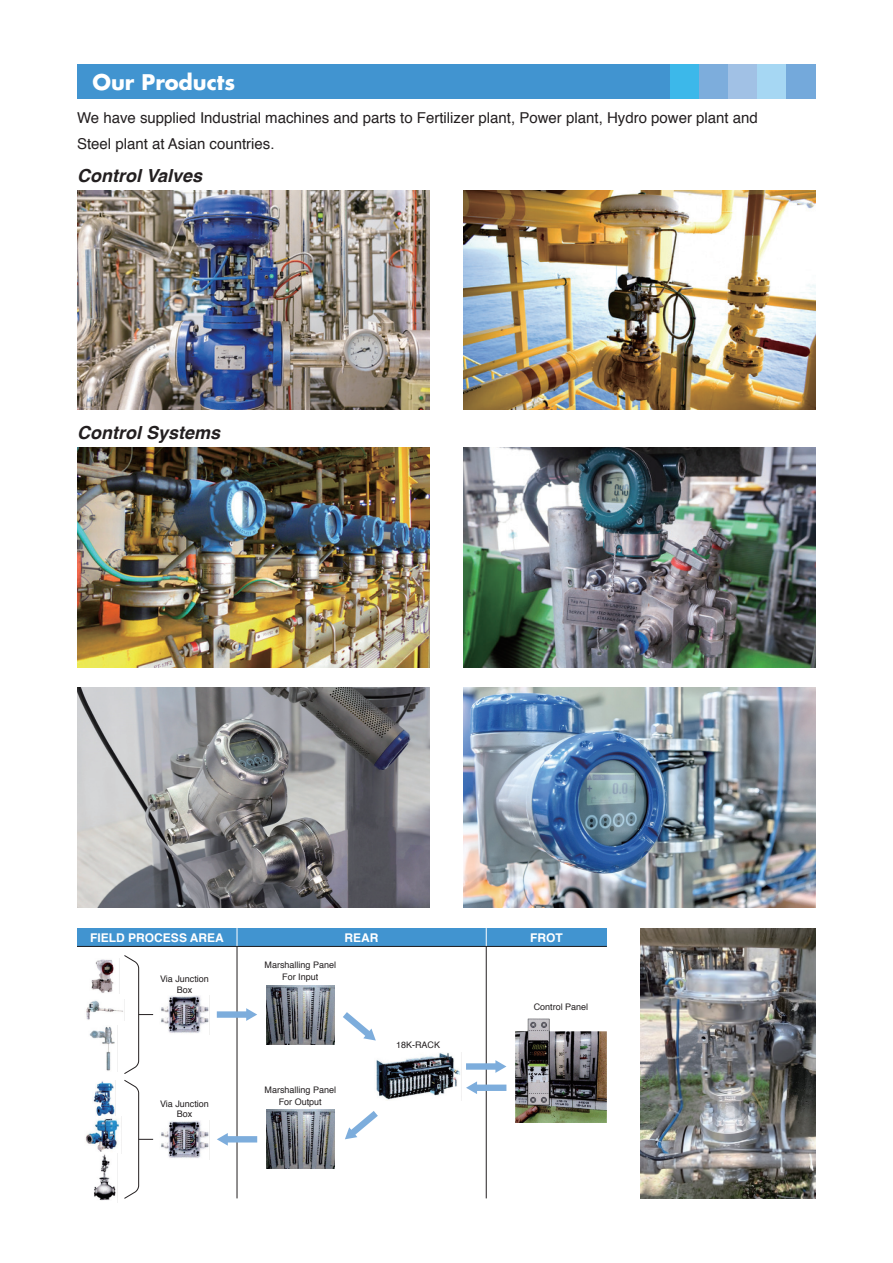
<style>
.page{position:relative;width:893px;height:1263px;background:#fff}
.page>*{position:absolute;margin:0;border:0;box-sizing:border-box;transform-origin:0 0}
.t1{font:700 21px "Futura";color:#fff}
.t2{font:italic 700 18px "Helvetica";color:#231f20}
.t3{font:15px/25.5px "Helvetica";color:#231f20}
.t4{font:700 12px "Helvetica";color:#fff}
.t5{font:9px/10.5px "Helvetica";color:#231f20;text-align:center}
</style>
<div class="page">
<div style="left:77px;top:928px;width:160px;height:18px;background:#4194d0"></div>
<div style="left:486px;top:928px;width:121px;height:18px;background:#4194d0"></div>
<div style="left:237px;top:928px;width:249px;height:18px;background:#4194d0"></div>
<svg style="left:486px;top:928px;width:1px;height:18px"></svg>
<svg style="left:237px;top:928px;width:1px;height:18px"></svg>
<hr style="left:237px;top:946px;width:1px;height:252px;background:#231f20">
<hr style="left:486px;top:946px;width:1px;height:252px;background:#231f20">
<div style="left:77px;top:65px;width:739px;height:34px;background:#4194d0"></div>
<div style="left:671px;top:65px;width:29px;height:34px;background:#3cb8ea"></div>
<div style="left:700px;top:65px;width:29px;height:34px;background:#7daddc"></div>
<div style="left:729px;top:65px;width:29px;height:34px;background:#a1c1e5"></div>
<div style="left:758px;top:65px;width:29px;height:34px;background:#a6d7f3"></div>
<div style="left:787px;top:65px;width:29px;height:34px;background:#74a9db"></div>
<img style="left:77px;top:191px;width:353px;height:219px">
<img style="left:463px;top:191px;width:353px;height:219px">
<img style="left:77px;top:448px;width:353px;height:219px">
<img style="left:463px;top:448px;width:353px;height:219px">
<img style="left:77px;top:688px;width:353px;height:219px">
<img style="left:463px;top:688px;width:353px;height:219px">
<img style="left:640px;top:928px;width:176px;height:270px">
<hr style="left:77px;top:946px;width:530px;height:1px;background:#231f20">
<img style="left:91px;top:959px;width:23px;height:34px">
<img style="left:86px;top:1000px;width:37px;height:20px">
<img style="left:89px;top:1025px;width:29px;height:46px">
<img style="left:93px;top:1080px;width:23px;height:36px">
<img style="left:85px;top:1117px;width:37px;height:36px">
<img style="left:94px;top:1154px;width:22px;height:47px">
<img style="left:161px;top:995px;width:49px;height:39px">
<img style="left:161px;top:1120px;width:49px;height:39px">
<img style="left:376px;top:1052px;width:86px;height:48px">
<svg style="left:124px;top:1080px;width:29px;height:119px"></svg>
<svg style="left:124px;top:955px;width:29px;height:119px"></svg>
<div style="left:226px;top:1136px;width:31px;height:6px;background:#7daddc"></div>
<svg style="left:217px;top:1133px;width:11px;height:13px"></svg>
<div style="left:475px;top:1084px;width:31px;height:7px;background:#7daddc"></div>
<svg style="left:466px;top:1081px;width:11px;height:13px"></svg>
<div style="left:217px;top:1011px;width:31px;height:7px;background:#7daddc"></div>
<svg style="left:246px;top:1008px;width:11px;height:13px"></svg>
<div style="left:466px;top:1063px;width:31px;height:7px;background:#7daddc"></div>
<svg style="left:495px;top:1060px;width:11px;height:13px"></svg>
<svg style="left:345px;top:1111px;width:33px;height:29px"></svg>
<svg style="left:343px;top:1012px;width:33px;height:29px"></svg>
<img style="left:266px;top:985px;width:68px;height:59px">
<img style="left:266px;top:1110px;width:68px;height:59px">
<img style="left:515px;top:1018px;width:92px;height:105px">
<h1 class="t1" style="left:92px;top:68px;width:144px">Our Products</h1>
<p class="t3" style="left:77px;top:106px;width:682px">We have supplied Industrial machines and parts to Fertilizer plant, Power plant, Hydro power plant and<br>Steel plant at Asian countries.</p>
<p class="t2" style="left:77px;top:161px;width:127px">Control Valves</p>
<p class="t2" style="left:77px;top:418px;width:145px">Control Systems</p>
<p class="t4" style="left:90px;top:928px;width:135px">FIELD PROCESS AREA</p>
<p class="t4" style="left:345px;top:928px;width:35px">REAR</p>
<p class="t4" style="left:530px;top:928px;width:34px">FROT</p>
<p class="t5" style="left:160px;top:974px;width:50px">Via Junction<br>Box</p>
<p class="t5" style="left:160px;top:1099px;width:50px">Via Junction<br>Box</p>
<p class="t5" style="left:264px;top:959px;width:73px;line-height:12px">Marshalling Panel<br>For Input</p>
<p class="t5" style="left:264px;top:1084px;width:73px;line-height:12px">Marshalling Panel<br>For Output</p>
<p class="t5" style="left:396px;top:1039px;width:46px">18K-RACK</p>
<p class="t5" style="left:534px;top:1002px;width:56px">Control Panel</p>
</div>
